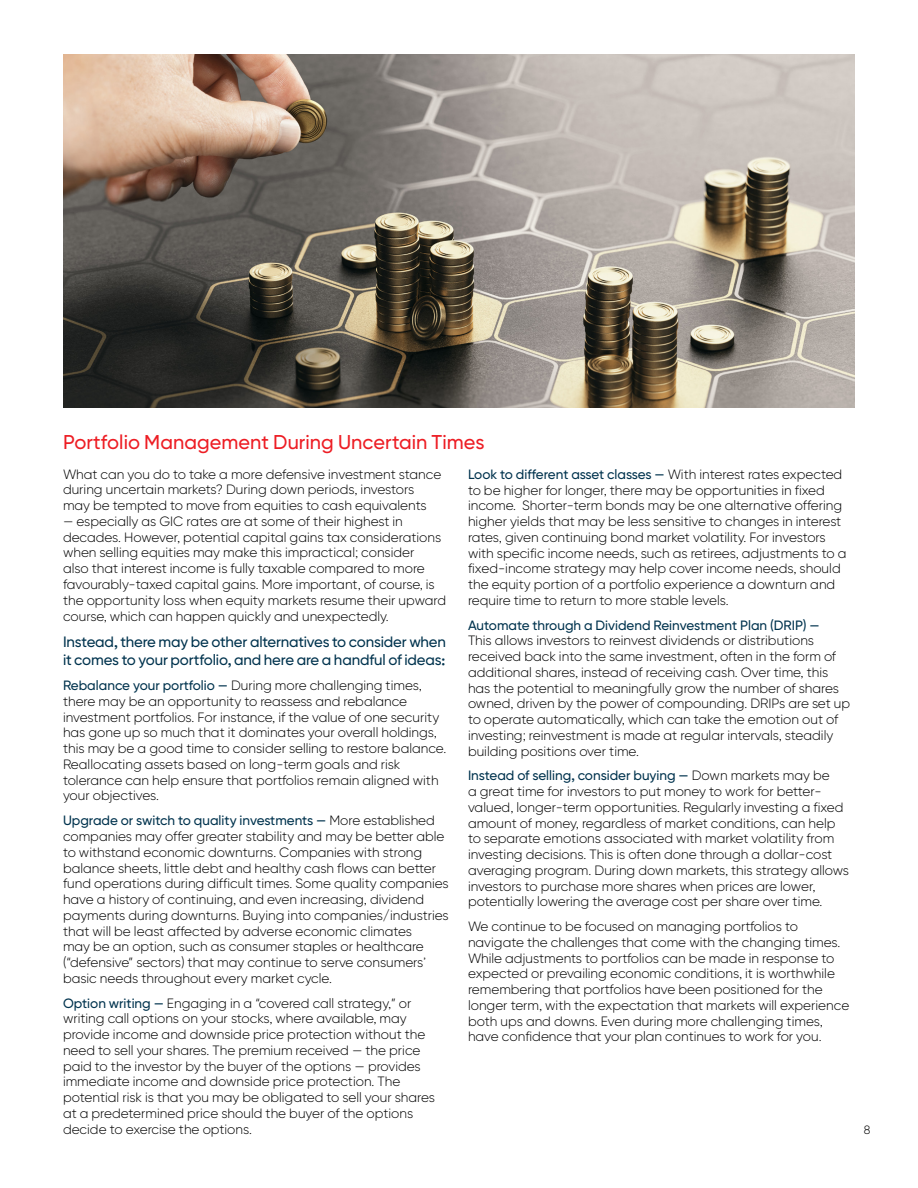
<style>
.page{position:relative;width:918px;height:1188px;background:#fff}
.page>*{position:absolute;margin:0;border:0;box-sizing:border-box;transform-origin:0 0}
.t1{font:500 19.95px "Gilroy BN";color:#ed1d24}
.t2{font:500 15px/18px "Gilroy BN";letter-spacing:-.01em;color:#00334e}
.t3{font:300 13.5px/15.8px "Gilroy BN";color:#000}
.t4{font:500 13.5px "Gilroy BN";color:#00334e}
.t5{font:300 12px "Gilroy BN";color:#000}
.s1{font-weight:500;color:#00334e}
</style>
<div class="page">
<img style="left:63px;top:54px;width:792px;height:354px">
<h1 class="t1" style="left:63px;top:430px;width:423px">Portfolio Management During Uncertain Times</h1>
<p class="t3" style="left:63px;top:466px;width:380px">What can you do to take a more defensive investment stance during uncertain markets? During down periods, investors may be tempted to move from equities to cash equivalents</p>
<p class="t3" style="left:63px;top:513px;width:385px">— especially as GIC rates are at some of their highest in decades. However, potential capital gains tax considerations when selling equities may make this impractical; consider<br>also that interest income is fully taxable compared to more favourably-taxed capital gains. More important, of course, is the opportunity loss when equity markets resume their upward course, which can happen quickly and unexpectedly.</p>
<p class="t2" style="left:63px;top:633px;width:385px">Instead, there may be other alternatives to consider when it comes to your portfolio, and here are a handful of ideas:</p>
<p class="t3" style="left:63px;top:677px;width:385px"><span class="s1">Rebalance your portfolio —</span> During more challenging times, there may be an opportunity to reassess and rebalance investment portfolios. For instance, if the value of one security has gone up so much that it dominates your overall holdings, this may be a good time to consider selling to restore balance.<br>Reallocating assets based on long-term goals and risk tolerance can help ensure that portfolios remain aligned with your objectives.</p>
<p class="t3" style="left:63px;top:813px;width:387px"><span class="s1">Upgrade or switch to quality investments —</span> More established companies may offer greater stability and may be better able to withstand economic downturns. Companies with strong balance sheets, little debt and healthy cash flows can better fund operations during difficult times. Some quality companies have a history of continuing, and even increasing, dividend payments during downturns. Buying into companies/industries that will be least affected by adverse economic climates<br>may be an option, such as consumer staples or healthcare (“defensive” sectors) that may continue to serve consumers’ basic needs throughout every market cycle.</p>
<p class="t3" style="left:63px;top:995px;width:374px"><span class="s1">Option writing —</span> Engaging in a “covered call strategy,” or writing call options on your stocks, where available, may provide income and downside price protection without the need to sell your shares. The premium received — the price paid to the investor by the buyer of the options — provides immediate income and downside price protection. The potential risk is that you may be obligated to sell your shares at a predetermined price should the buyer of the options decide to exercise the options.</p>
<p class="t3" style="left:468px;top:466px;width:380px"><span class="s1">Look to different asset classes —</span> With interest rates expected to be higher for longer, there may be opportunities in fixed income. Shorter-term bonds may be one alternative offering higher yields that may be less sensitive to changes in interest rates, given continuing bond market volatility. For investors with specific income needs, such as retirees, adjustments to a fixed-income strategy may help cover income needs, should the equity portion of a portfolio experience a downturn and require time to return to more stable levels.</p>
<p class="t4" style="left:468px;top:617px;width:353px">Automate through a Dividend Reinvestment Plan (DRIP) —</p>
<p class="t3" style="left:468px;top:633px;width:384px">This allows investors to reinvest dividends or distributions received back into the same investment, often in the form of additional shares, instead of receiving cash. Over time, this has the potential to meaningfully grow the number of shares owned, driven by the power of compounding. DRIPs are set up to operate automatically, which can take the emotion out of investing; reinvestment is made at regular intervals, steadily building positions over time.</p>
<p class="t3" style="left:468px;top:768px;width:383px"><span class="s1">Instead of selling, consider buying —</span> Down markets may be<br>a great time for investors to put money to work for better&shy;valued, longer-term opportunities. Regularly investing a fixed amount of money, regardless of market conditions, can help to separate emotions associated with market volatility from investing decisions. This is often done through a dollar-cost averaging program. During down markets, this strategy allows investors to purchase more shares when prices are lower, potentially lowering the average cost per share over time.</p>
<p class="t3" style="left:468px;top:918px;width:383px">We continue to be focused on managing portfolios to navigate the challenges that come with the changing times.<br>While adjustments to portfolios can be made in response to expected or prevailing economic conditions, it is worthwhile remembering that portfolios have been positioned for the longer term, with the expectation that markets will experience both ups and downs. Even during more challenging times, have confidence that your plan continues to work for you.</p>
<p class="t5" style="left:864px;top:1122px;width:8px">8</p>
</div>
